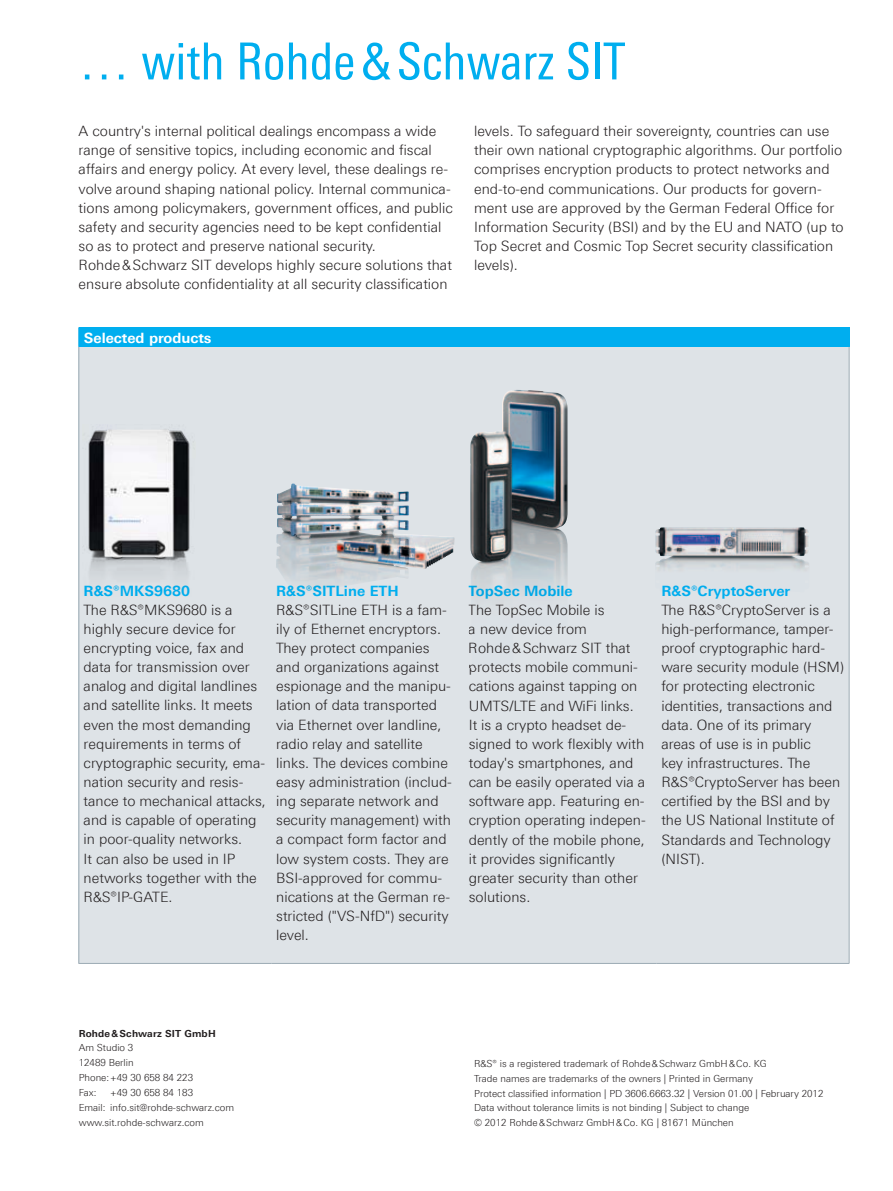
<style>
.page{position:relative;width:893px;height:1191px;background:#fff}
.page>*{position:absolute;margin:0;border:0;box-sizing:border-box;transform-origin:0 0}
.t1{font:51px "Linotype Univers 420 Cn";color:#00aeef}
.t2{font:300 14.25px/19.2px "Linotype Univers 330";color:#231f20}
.t3{font:700 14.25px "Linotype Univers 630";color:#00aeef}
.t4{font:700 14.25px "Linotype Univers 630";color:#fff}
.t5{font:300 9.75px/14.9px "Linotype Univers 330";color:#231f20}
.t6{font:700 9.75px "Linotype Univers 630";letter-spacing:.02em;color:#231f20}
</style>
<div class="page">
<div style="left:79px;top:327px;width:770px;height:636px;background:#dee3e7"></div>
<div style="left:79px;top:328px;width:770px;height:19px;background:#00aeef"></div>
<svg style="left:849px;top:328px;width:1px;height:19px"></svg>
<hr style="left:79px;top:327px;width:192px;height:1px;background:#00aeef">
<hr style="left:271px;top:327px;width:193px;height:1px;background:#00aeef">
<hr style="left:464px;top:327px;width:193px;height:1px;background:#00aeef">
<hr style="left:657px;top:327px;width:192px;height:1px;background:#00aeef">
<hr style="left:79px;top:963px;width:192px;height:1px;background:#9dacb5">
<hr style="left:79px;top:347px;width:1px;height:616px;background:#9dacb5">
<hr style="left:849px;top:347px;width:1px;height:616px;background:#9dacb5">
<hr style="left:271px;top:963px;width:193px;height:1px;background:#9dacb5">
<hr style="left:464px;top:963px;width:193px;height:1px;background:#9dacb5">
<hr style="left:657px;top:963px;width:192px;height:1px;background:#9dacb5">
<img style="left:277px;top:484px;width:167px;height:85px">
<img style="left:276px;top:531px;width:133px;height:55px">
<img style="left:655px;top:527px;width:154px;height:43px">
<img style="left:471px;top:562px;width:97px;height:35px">
<img style="left:470px;top:390px;width:98px;height:172px">
<img style="left:88px;top:440px;width:106px;height:137px">
<img style="left:90px;top:429px;width:98px;height:129px">
<h1 class="t1" style="left:79px;top:32px;width:548px">… with Rohde&amp;Schwarz SIT</h1>
<p class="t2" style="left:79px;top:121px;width:376px">A country's internal political dealings encompass a wide range of sensitive topics, including economic and fiscal affairs and energy policy. At every level, these dealings re&shy;volve around shaping national policy. Internal communica&shy;tions among policymakers, government offices, and public safety and security agencies need to be kept confidential so as to protect and preserve national security.<br>Rohde&amp;Schwarz SIT develops highly secure solutions that ensure absolute confidentiality at all security classification</p>
<p class="t4" style="left:84px;top:329px;width:129px">Selected products</p>
<p class="t2" style="left:474px;top:121px;width:371px">levels. To safeguard their sovereignty, countries can use their own national cryptographic algorithms. Our portfolio comprises encryption products to protect networks and end-to-end communications. Our products for govern&shy;ment use are approved by the German Federal Office for Information Security (BSI) and by the EU and NATO (up to Top Secret and Cosmic Top Secret security classification levels).</p>
<p class="t3" style="left:84px;top:582px;width:108px">R&amp;S®MKS9680</p>
<p class="t2" style="left:84px;top:600px;width:184px">The R&amp;S®MKS9680 is a highly secure device for encrypting voice, fax and data for transmission over analog and digital landlines and satellite links. It meets even the most demanding requirements in terms of cryptographic security, ema&shy;nation security and resis&shy;tance to mechanical attacks, and is capable of operating in poor-quality networks.<br>It can also be used in IP networks together with the<br>R&amp;S®IP-GATE.</p>
<p class="t3" style="left:276px;top:582px;width:124px">R&amp;S®SITLine ETH</p>
<p class="t2" style="left:276px;top:600px;width:177px">R&amp;S®SITLine ETH is a fam&shy;ily of Ethernet encryptors.<br>They protect companies and organizations against espionage and the manipu&shy;lation of data transported via Ethernet over landline, radio relay and satellite links. The devices combine easy administration (includ&shy;ing separate network and security management) with a compact form factor and low system costs. They are<br>BSI-approved for commu&shy;nications at the German re&shy;stricted ("VS-NfD") security level.</p>
<p class="t3" style="left:469px;top:582px;width:105px">TopSec Mobile</p>
<p class="t2" style="left:469px;top:600px;width:178px">The TopSec Mobile is<br>a new device from<br>Rohde&amp;Schwarz SIT that protects mobile communi&shy;cations against tapping on<br>UMTS/LTE and WiFi links.<br>It is a crypto headset de&shy;signed to work flexibly with today's smartphones, and can be easily operated via a software app. Featuring en&shy;cryption operating indepen&shy;dently of the mobile phone, it provides significantly greater security than other solutions.</p>
<p class="t3" style="left:661px;top:582px;width:130px">R&amp;S®CryptoServer</p>
<p class="t2" style="left:661px;top:600px;width:184px">The R&amp;S®CryptoServer is a high-performance, tamper&shy;proof cryptographic hard&shy;ware security module (HSM) for protecting electronic identities, transactions and data. One of its primary areas of use is in public<br>key infrastructures. The<br>R&amp;S®CryptoServer has been certified by the BSI and by the US National Institute of<br>Standards and Technology (NIST).</p>
<p class="t6" style="left:79px;top:1027px;width:139px">Rohde&amp;Schwarz SIT GmbH</p>
<p class="t5" style="left:79px;top:1040px;width:116px">Am Studio 3<br>12489 Berlin<br>Phone:+49 30 658 84 223<br>Fax:</p>
<p class="t5" style="left:79px;top:1085px;width:157px;text-indent:32px">+49 30 658 84 183<br>Email: info.sit@rohde-schwarz.com www.sit.rohde-schwarz.com</p>
<p class="t5" style="left:474px;top:1055px;width:351px">R&amp;S® is a registered trademark of Rohde&amp;Schwarz GmbH&amp;Co. KG<br>Trade names are trademarks of the owners | Printed in Germany<br>Protect classified information | PD 3606.6663.32 | Version 01.00 | February 2012<br>Data without tolerance limits is not binding | Subject to change<br>© 2012 Rohde&amp;Schwarz GmbH&amp;Co. KG | 81671 München</p>
</div>
